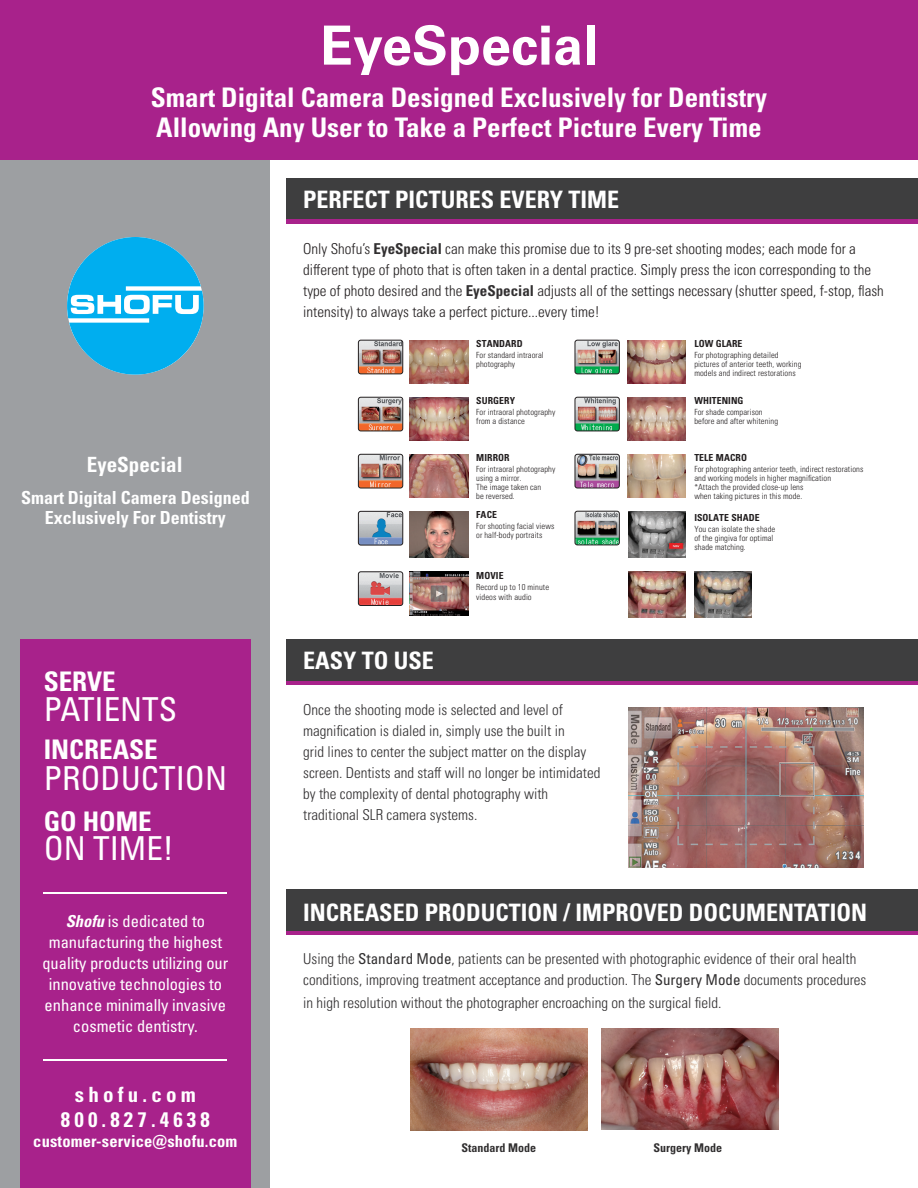
<style>
.page{position:relative;width:918px;height:1188px;background:#fff}
.page>*{position:absolute;margin:0;border:0;box-sizing:border-box;transform-origin:0 0}
.t1{font:700 54px "Univers LT Pro 65";color:#fff}
.Body{font:condensed 33px "Univers LT Pro";color:#fff}
.Body-2{font:700 condensed 27px "Univers LT Pro";color:#fff}
.t2{font:700 condensed 24px "Univers LT Pro";color:#fff}
.t3{font:700 condensed 21px "Univers LT Pro";letter-spacing:.2em;color:#fff}
.t4{font:700 condensed 21px "Univers LT Pro";color:#fff}
.t5{font:700 condensed 18px/19.5px "Univers LT Pro";color:#fff;text-align:center}
.t6{font:condensed 16.5px/21px "Univers LT Pro";color:#fff;text-align:center}
.t7{font:700 condensed 16.5px "Univers LT Pro";letter-spacing:.01em;color:#fff}
.body{font:300 condensed 15px/21px "Univers LT Pro";color:#312f30}
.body-2{font:300 condensed 15px/21px "Univers LT Pro";color:#231f20}
.t8{font:700 condensed 12px "Univers LT Pro";color:#312f30}
.t9{font:700 condensed 9.75px "Univers LT Pro";letter-spacing:.01em;color:#231f20}
.t10{font:300 condensed 8.55px/9.1px "Univers LT Pro";letter-spacing:.01em;color:#231f20}
.s1{font-weight:700;color:#312f30}
.s2{font-weight:700;font-style:italic}
.s3{font-weight:400}
</style>
<div class="page">
<div style="left:0;top:0;width:270px;height:1188px;background:#9d9fa2"></div>
<div style="left:0;top:0;width:918px;height:160px;background:#a8228b"></div>
<div style="left:286px;top:178px;width:632px;height:42px;background:#3e3e3f"></div>
<div style="left:286px;top:219px;width:632px;height:5px;background:#a8228b"></div>
<div style="left:286px;top:680px;width:632px;height:5px;background:#a8228b"></div>
<div style="left:286px;top:639px;width:632px;height:41px;background:#3e3e3f"></div>
<hr style="left:286px;top:931px;width:632px;height:4px;background:#a8228b">
<div style="left:286px;top:890px;width:632px;height:41px;background:#3e3e3f"></div>
<img style="left:629px;top:707px;width:235px;height:160px">
<svg style="left:67px;top:237px;width:137px;height:138px"></svg>
<img style="left:602px;top:1028px;width:177px;height:102px">
<img style="left:410px;top:1028px;width:177px;height:103px">
<div style="left:20px;top:639px;width:231px;height:549px;background:#a8228b"></div>
<hr style="left:43px;top:893px;width:184px;height:1px;background:#fff">
<hr style="left:43px;top:1059px;width:184px;height:1px;background:#fff">
<img style="left:410px;top:340px;width:58px;height:43px">
<img style="left:627px;top:340px;width:59px;height:43px">
<img style="left:410px;top:454px;width:58px;height:43px">
<img style="left:627px;top:454px;width:59px;height:43px">
<img style="left:410px;top:397px;width:58px;height:43px">
<img style="left:627px;top:397px;width:59px;height:43px">
<img style="left:410px;top:511px;width:58px;height:47px">
<img style="left:358px;top:340px;width:45px;height:34px">
<div style="left:358px;top:340px;width:45px;height:34px;border:1px solid #231f20;border-radius:2px"></div>
<img style="left:358px;top:511px;width:45px;height:34px">
<div style="left:358px;top:511px;width:45px;height:34px;border:1px solid #231f20;border-radius:2px"></div>
<img style="left:358px;top:572px;width:45px;height:34px">
<div style="left:358px;top:572px;width:45px;height:34px;border:1px solid #231f20;border-radius:2px"></div>
<img style="left:575px;top:454px;width:44px;height:34px">
<div style="left:575px;top:454px;width:44px;height:34px;border:1px solid #231f20;border-radius:2px"></div>
<img style="left:575px;top:511px;width:44px;height:34px">
<div style="left:575px;top:511px;width:44px;height:34px;border:1px solid #231f20;border-radius:2px"></div>
<img style="left:575px;top:340px;width:44px;height:34px">
<div style="left:575px;top:340px;width:44px;height:34px;border:1px solid #231f20;border-radius:2px"></div>
<img style="left:575px;top:397px;width:44px;height:34px">
<div style="left:575px;top:397px;width:44px;height:34px;border:1px solid #231f20;border-radius:2px"></div>
<img style="left:358px;top:397px;width:45px;height:34px">
<div style="left:358px;top:397px;width:45px;height:34px;border:1px solid #231f20;border-radius:2px"></div>
<img style="left:358px;top:454px;width:45px;height:34px">
<div style="left:358px;top:454px;width:45px;height:34px;border:1px solid #231f20;border-radius:2px"></div>
<img style="left:410px;top:572px;width:58px;height:43px">
<img style="left:628px;top:511px;width:58px;height:46px">
<img style="left:628px;top:572px;width:57px;height:46px">
<img style="left:694px;top:572px;width:58px;height:46px">
<p class="t1" style="left:320px;top:8px;width:280px">EyeSpecial</p>
<p class="Body-2" style="left:151px;top:81px;width:618px">Smart Digital Camera Designed Exclusively for Dentistry</p>
<p class="Body-2" style="left:156px;top:111px;width:607px">Allowing Any User to Take a Perfect Picture Every Time</p>
<p class="t2" style="left:303px;top:185px;width:317px">PERFECT PICTURES EVERY TIME</p>
<p class="body-2" style="left:303px;top:237px;width:582px">Only Shofu’s <span class="s1">EyeSpecial</span> can make this promise due to its 9 pre-set shooting modes; each mode for a different type of photo that is often taken in a dental practice. Simply press the icon corresponding to the type of photo desired and the <span class="s1">EyeSpecial</span> adjusts all of the settings necessary (shutter speed, f-stop, flash intensity) to always take a perfect picture...every time!</p>
<p class="t4" style="left:87px;top:452px;width:97px">EyeSpecial</p>
<p class="t5" style="left:21px;top:488px;width:230px">Smart Digital Camera Designed<br>Exclusively For Dentistry</p>
<p class="Body-2" style="left:44px;top:664px;width:74px">SERVE</p>
<p class="Body" style="left:44px;top:688px;width:135px">PATIENTS</p>
<p class="Body-2" style="left:44px;top:733px;width:116px">INCREASE</p>
<p class="Body" style="left:44px;top:757px;width:185px">PRODUCTION</p>
<p class="Body-2" style="left:44px;top:805px;width:109px">GO HOME</p>
<p class="Body" style="left:44px;top:827px;width:132px">ON TIME!</p>
<p class="t6" style="left:42px;top:910px;width:188px"><span class="s2">Shofu</span> is dedicated to manufacturing the highest quality products utilizing our innovative technologies to enhance minimally invasive cosmetic dentistry.</p>
<p class="t3" style="left:75px;top:1082px;width:123px">shofu.com</p>
<p class="t3" style="left:61px;top:1107px;width:150px">800.827.4638</p>
<p class="t7" style="left:33px;top:1131px;width:206px">customer-service@shofu.com</p>
<p class="t9" style="left:476px;top:338px;width:48px">STANDARD</p>
<p class="t10" style="left:476px;top:350px;width:69px">For standard intraoral photography</p>
<p class="t9" style="left:476px;top:395px;width:40px">SURGERY</p>
<p class="t10" style="left:476px;top:407px;width:81px">For intraoral photography from a distance</p>
<p class="t9" style="left:476px;top:452px;width:35px">MIRROR</p>
<p class="t10" style="left:476px;top:464px;width:81px">For intraoral photography using a mirror.<br>The image taken can<br>be reversed.</p>
<p class="t2" style="left:303px;top:646px;width:132px">EASY TO USE</p>
<p class="t9" style="left:476px;top:509px;width:22px">FACE</p>
<p class="t10" style="left:476px;top:521px;width:80px">For shooting facial views or half-body portraits</p>
<p class="t9" style="left:476px;top:569px;width:29px">MOVIE</p>
<p class="t10" style="left:476px;top:581px;width:74px;line-height:10.2px">Record up to 10 minute videos with audio</p>
<p class="body" style="left:303px;top:699px;width:299px">Once the shooting mode is selected and level of magnification is dialed in, simply use the built in<br>grid lines to center the subject matter on the display screen. Dentists and staff will no longer be intimidated by the complexity of dental photography with traditional SLR camera systems.</p>
<p class="t9" style="left:694px;top:338px;width:50px">LOW GLARE</p>
<p class="t10" style="left:694px;top:350px;width:109px">For photographing detailed pictures of anterior teeth, working models and indirect restorations</p>
<p class="t9" style="left:694px;top:395px;width:51px">WHITENING</p>
<p class="t10" style="left:694px;top:407px;width:85px">For shade comparison before and after whitening</p>
<p class="t9" style="left:694px;top:452px;width:54px">TELE MACRO</p>
<p class="t10" style="left:694px;top:464px;width:170px">For photographing anterior teeth, indirect restorations and working models in higher magnification<br>*Attach the provided close-up lens<br>when taking pictures in this mode.</p>
<p class="t9" style="left:694px;top:512px;width:67px">ISOLATE SHADE</p>
<p class="t10" style="left:694px;top:524px;width:82px">You can isolate the shade of the gingiva for optimal shade matching.</p>
<p class="t2" style="left:303px;top:897px;width:565px">INCREASED PRODUCTION / IMPROVED DOCUMENTATION</p>
<p class="body" style="left:303px;top:948px;width:565px">Using the <span class="s3">Standard Mode</span>, patients can be presented with photographic evidence of their oral health conditions, improving treatment acceptance and production. The <span class="s3">Surgery Mode</span> documents procedures</p>
<p class="body" style="left:303px;top:991px;width:420px">in high resolution without the photographer encroaching on the surgical field.</p>
<p class="t8" style="left:462px;top:1141px;width:76px">Standard Mode</p>
<p class="t8" style="left:654px;top:1141px;width:70px">Surgery Mode</p>
</div>
